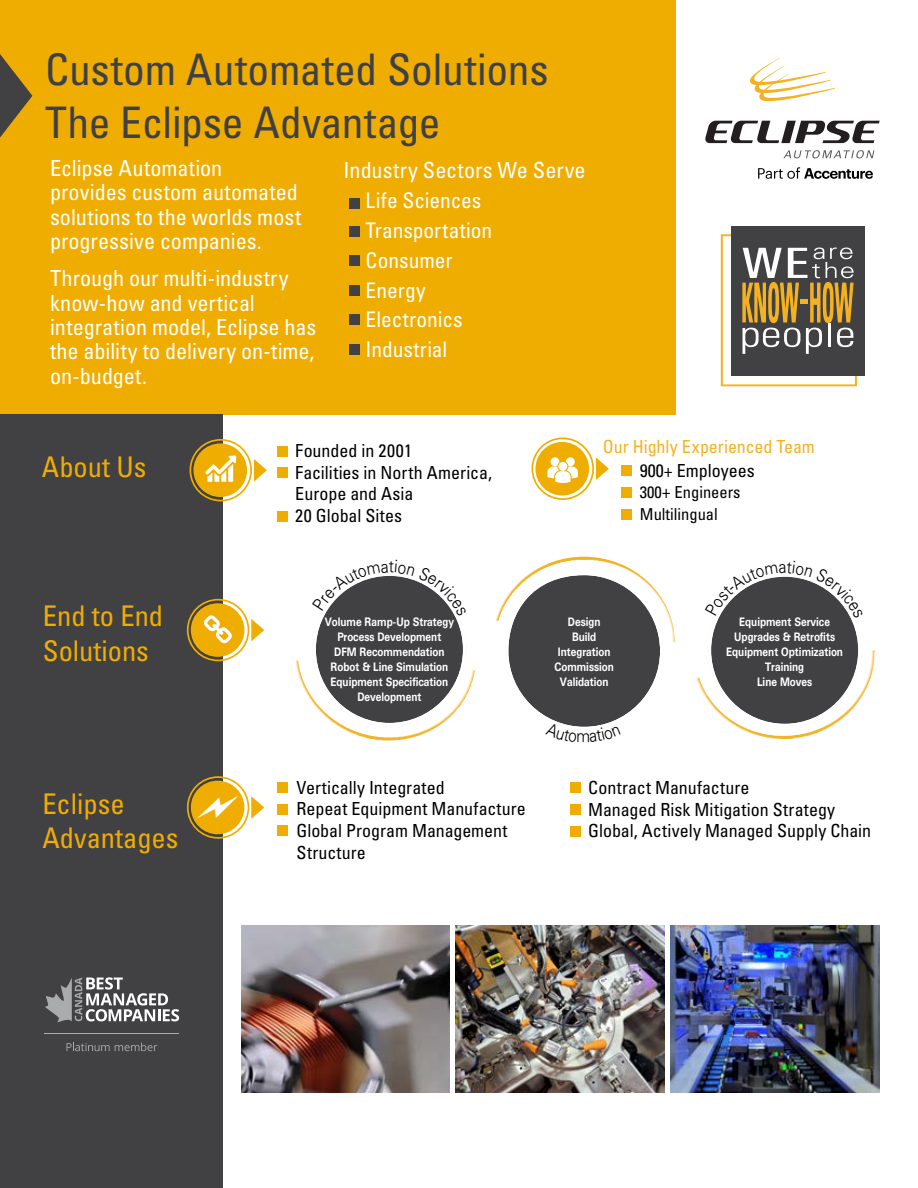
<style>
.page{position:relative;width:918px;height:1188px;background:#fff}
.page>*{position:absolute;margin:0;border:0;box-sizing:border-box;transform-origin:0 0}
.t1{font:condensed 43.5px/52.2px "Univers";letter-spacing:-.005em;color:#3e4043}
.t2{font:condensed 28.5px/34.2px "Univers";color:#f0ad01}
.t3{font:condensed 22.2px/24.3px "Univers";color:#fff}
.t4{font:condensed 21.45px/29.7px "Univers";color:#fff}
.t5{font:condensed 18px/21.6px "Univers";color:#000}
.t6{font:condensed 18px "Univers";letter-spacing:-.005em;color:#f4b223}
.t7{font:condensed 16.5px/21.6px "Univers";color:#000}
.t8{font:700 12px/15px "Univers BQ";color:#fff;text-align:center;scale:.84 1}
.s1{font-size:18px}
</style>
<div class="page">
<svg style="left:295px;top:660px;width:180px;height:81px"></svg>
<div style="left:494px;top:561px;width:180px;height:180px;background:#414042;border-radius:50%"></div>
<div style="left:493px;top:560px;width:182px;height:182px;border:15px solid #fff;border-radius:50%"></div>
<div style="left:708px;top:573px;width:154px;height:154px;background:#414042;border-radius:50%"></div>
<div style="left:313px;top:573px;width:153px;height:153px;background:#414042;border-radius:50%"></div>
<div style="left:0;top:0;width:676px;height:415px;background:#f0ad01"></div>
<div style="left:0;top:415px;width:223px;height:773px;background:#414042"></div>
<svg style="left:0;top:54px;width:32px;height:84px"></svg>
<div style="left:193px;top:443px;width:54px;height:54px;background:#f0ad01;border-radius:50%"></div>
<div style="left:190px;top:439px;width:62px;height:62px;border:2px solid #f0ad01;border-radius:50%"></div>
<svg style="left:254px;top:459px;width:13px;height:23px"></svg>
<div style="left:535px;top:442px;width:54px;height:54px;background:#f0ad01;border-radius:50%"></div>
<div style="left:532px;top:437px;width:62px;height:63px;border:2px solid #f0ad01;border-radius:50%"></div>
<svg style="left:596px;top:457px;width:13px;height:23px"></svg>
<div style="left:191px;top:603px;width:53px;height:54px;background:#f0ad01;border-radius:50%"></div>
<div style="left:187px;top:599px;width:62px;height:62px;border:2px solid #f0ad01;border-radius:50%"></div>
<svg style="left:251px;top:619px;width:13px;height:22px"></svg>
<div style="left:191px;top:781px;width:53px;height:53px;background:#f0ad01;border-radius:50%"></div>
<div style="left:187px;top:776px;width:62px;height:63px;border:2px solid #f0ad01;border-radius:50%"></div>
<svg style="left:251px;top:796px;width:13px;height:23px"></svg>
<div style="left:277px;top:446px;width:11px;height:11px;background:#f0ad01"></div>
<div style="left:277px;top:467px;width:11px;height:11px;background:#f0ad01"></div>
<div style="left:277px;top:782px;width:11px;height:11px;background:#f0ad01"></div>
<div style="left:277px;top:804px;width:11px;height:11px;background:#f0ad01"></div>
<div style="left:277px;top:825px;width:11px;height:11px;background:#f0ad01"></div>
<div style="left:621px;top:465px;width:11px;height:11px;background:#f0ad01"></div>
<div style="left:621px;top:487px;width:11px;height:11px;background:#f0ad01"></div>
<svg style="left:205px;top:456px;width:31px;height:26px"></svg>
<svg style="left:547px;top:457px;width:31px;height:26px"></svg>
<svg style="left:204px;top:615px;width:28px;height:28px"></svg>
<div style="left:277px;top:511px;width:11px;height:11px;background:#f0ad01"></div>
<div style="left:349px;top:198px;width:11px;height:10px;background:#414042"></div>
<div style="left:349px;top:256px;width:11px;height:10px;background:#414042"></div>
<div style="left:349px;top:314px;width:11px;height:11px;background:#414042"></div>
<div style="left:349px;top:226px;width:11px;height:11px;background:#414042"></div>
<div style="left:349px;top:285px;width:11px;height:11px;background:#414042"></div>
<div style="left:349px;top:344px;width:11px;height:10px;background:#414042"></div>
<div style="left:570px;top:782px;width:11px;height:11px;background:#f0ad01"></div>
<div style="left:570px;top:804px;width:11px;height:11px;background:#f0ad01"></div>
<div style="left:570px;top:826px;width:11px;height:11px;background:#f0ad01"></div>
<svg style="left:494px;top:556px;width:181px;height:88px"></svg>
<svg style="left:696px;top:649px;width:179px;height:90px"></svg>
<svg style="left:45px;top:977px;width:134px;height:45px"></svg>
<svg style="left:67px;top:1043px;width:90px;height:8px"></svg>
<hr style="left:45px;top:1033px;width:134px;height:1px;background:#a9abac">
<div style="left:621px;top:509px;width:11px;height:11px;background:#f0ad01"></div>
<img style="left:670px;top:926px;width:210px;height:166px">
<img style="left:455px;top:926px;width:210px;height:166px">
<img style="left:242px;top:926px;width:207px;height:166px">
<div style="left:731px;top:226px;width:134px;height:149px;background:#414042"></div>
<svg style="left:721px;top:234px;width:136px;height:152px"></svg>
<svg style="left:783px;top:150px;width:91px;height:8px"></svg>
<svg style="left:750px;top:58px;width:85px;height:44px"></svg>
<svg style="left:705px;top:121px;width:175px;height:22px"></svg>
<svg style="left:758px;top:167px;width:115px;height:12px"></svg>
<svg style="left:197px;top:785px;width:42px;height:44px"></svg>
<svg style="left:546px;top:722px;width:75px;height:20px"></svg>
<svg style="left:715px;top:573px;width:140px;height:46px"></svg>
<svg style="left:321px;top:573px;width:137px;height:43px"></svg>
<h1 class="t1" style="left:45px;top:43px;width:505px">Custom Automated Solutions<br>The Eclipse Advantage</h1>
<p class="t3" style="left:50px;top:156px;width:174px">Eclipse Automation</p>
<p class="t3" style="left:344px;top:158px;width:243px">Industry Sectors We Serve</p>
<p class="t3" style="left:50px;top:180px;width:253px">provides custom automated solutions to the worlds most progressive companies.</p>
<p class="t3" style="left:50px;top:266px;width:268px">Through our multi-industry know-how and vertical integration model, Eclipse has the ability to delivery on-time, on-budget.</p>
<p class="t4" style="left:366px;top:186px;width:128px">Life Sciences<br>Transportation<br>Consumer<br>Energy<br>Electronics<br>Industrial</p>
<h2 class="t2" style="left:42px;top:450px;width:106px">About Us</h2>
<p class="t5" style="left:295px;top:440px;width:198px">Founded in 2001<br>Facilities in North America,<br>Europe and Asia<br>20 Global Sites</p>
<p class="t6" style="left:603px;top:435px;width:214px">Our Highly Experienced Team</p>
<p class="t5" style="left:640px;top:459px;width:116px">900+ Employees</p>
<p class="t7" style="left:640px;top:481px;width:102px">300<span class="s1">+</span> Engineers<br>Multilingual</p>
<h2 class="t2" style="left:43px;top:599px;width:122px">End to End<br>Solutions</h2>
<h2 class="t2" style="left:42px;top:786px;width:138px">Eclipse<br>Advantages</h2>
<p class="t8" style="left:325px;top:614px;width:155px">Volume Ramp-Up Strategy<br>Process Development<br>DFM Recommendation<br>Robot &amp; Line Simulation<br>Equipment Specification<br>Development</p>
<p class="t8" style="left:555px;top:614px;width:72px">Design<br>Build<br>Integration<br>Commission<br>Validation</p>
<p class="t8" style="left:726px;top:614px;width:140px">Equipment Service<br>Upgrades &amp; Retrofits<br>Equipment Optimization<br>Training<br>Line Moves</p>
<p class="t5" style="left:296px;top:776px;width:231px">Vertically Integrated<br>Repeat Equipment Manufacture<br>Global Program Management<br>Structure</p>
<p class="t5" style="left:588px;top:777px;width:284px">Contract Manufacture<br>Managed Risk Mitigation Strategy<br>Global, Actively Managed Supply Chain</p>
</div>
